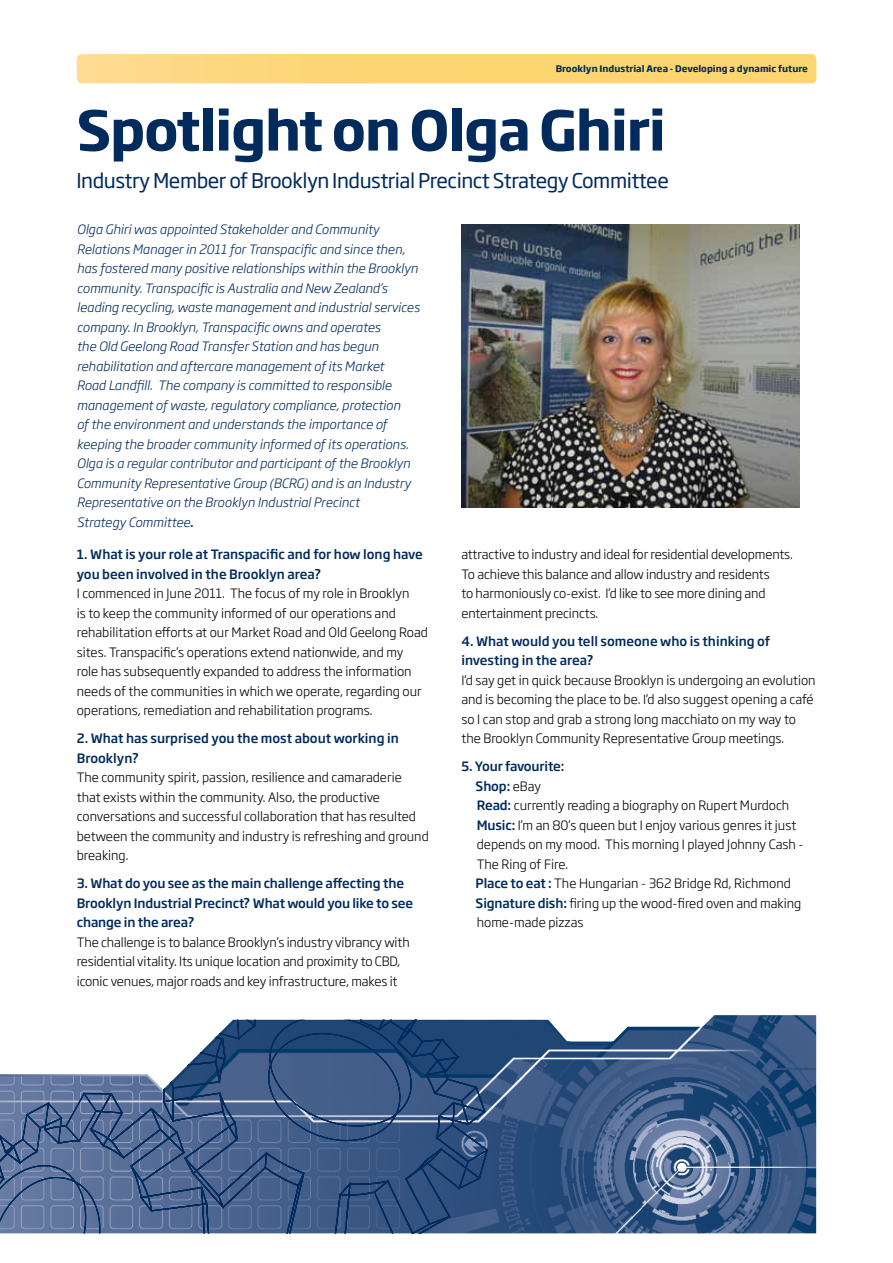
<style>
.page{position:relative;width:893px;height:1263px;background:#fff}
.page>*{position:absolute;margin:0;border:0;box-sizing:border-box;transform-origin:0 0}
.t1{font:700 54px "Soho Gothic Pro";letter-spacing:-.025em;color:#002b5c}
.t2{font:20.1px "Soho Gothic Pro";letter-spacing:-.025em;color:#002b5c}
.t3{font:300 12.75px/19.5px "Soho Gothic Pro";color:#000}
.t4{font:italic 300 12.75px/19.5px "Soho Gothic Pro";color:#002b5c}
.t5{font:500 12.75px/19.5px "Soho Gothic Pro";color:#002b5c}
.t6{font:700 9px "Soho Gothic Pro";color:#002b5c}
.s1{font-weight:500;font-style:normal}
.s2{font-weight:500;color:#002b5c}
</style>
<div class="page">
<div style="left:77px;top:54px;width:739px;height:29px;background:linear-gradient(to right,#fed886,#fdd469);border-radius:5px"></div>
<img style="left:461px;top:224px;width:338px;height:283px">
<img style="left:488px;top:1015px;width:328px;height:218px">
<svg style="left:304px;top:1019px;width:15px;height:214px;background:#405d88"></svg>
<svg style="left:319px;top:1019px;width:169px;height:214px;background:#33537f"></svg>
<svg style="left:0;top:1019px;width:304px;height:214px"></svg>
<p class="t6" style="left:556px;top:62px;width:254px">Brooklyn Industrial Area - Developing a dynamic future</p>
<h1 class="t1" style="left:77px;top:88px;width:591px">Spotlight on Olga Ghiri</h1>
<h2 class="t2" style="left:77px;top:165px;width:594px">Industry Member of Brooklyn Industrial Precinct Strategy Committee</h2>
<p class="t4" style="left:77px;top:219px;width:344px">Olga Ghiri was appointed Stakeholder and Community Relations Manager in 2011 for Transpacific and since then, has fostered many positive relationships within the Brooklyn community. Transpacific is Australia and New Zealand’s leading recycling, waste management and industrial services company. In Brooklyn, Transpacific owns and operates<br>the Old Geelong Road Transfer Station and has begun rehabilitation and aftercare management of its Market<br>Road Landfill. The company is committed to responsible management of waste, regulatory compliance, protection<br>of the environment and understands the importance of keeping the broader community informed of its operations.<br>Olga is a regular contributor and participant of the Brooklyn Community Representative Group (BCRG) and is an Industry Representative on the Brooklyn Industrial Precinct<br>Strategy Committee<span class="s1">.</span></p>
<p class="t5" style="left:77px;top:544px;width:348px">1. What is your role at Transpacific and for how long have you been involved in the Brooklyn area?</p>
<p class="t3" style="left:77px;top:583px;width:353px">I commenced in June 2011. The focus of my role in Brooklyn<br>is to keep the community informed of our operations and rehabilitation efforts at our Market Road and Old Geelong Road sites. Transpacific’s operations extend nationwide, and my role has subsequently expanded to address the information needs of the communities in which we operate, regarding our operations, remediation and rehabilitation programs.</p>
<p class="t5" style="left:77px;top:728px;width:324px">2. What has surprised you the most about working in<br>Brooklyn?</p>
<p class="t3" style="left:77px;top:767px;width:353px">The community spirit, passion, resilience and camaraderie that exists within the community. Also, the productive conversations and successful collaboration that has resulted between the community and industry is refreshing and ground breaking.</p>
<p class="t5" style="left:77px;top:873px;width:338px">3. What do you see as the main challenge affecting the<br>Brooklyn Industrial Precinct? What would you like to see change in the area?</p>
<p class="t3" style="left:77px;top:931px;width:334px">The challenge is to balance Brooklyn’s industry vibrancy with residential vitality. Its unique location and proximity to CBD, iconic venues, major roads and key infrastructure, makes it</p>
<p class="t3" style="left:461px;top:544px;width:333px">attractive to industry and ideal for residential developments.<br>To achieve this balance and allow industry and residents<br>to harmoniously co-exist. I’d like to see more dining and entertainment precincts.</p>
<p class="t5" style="left:461px;top:631px;width:310px">4. What would you tell someone who is thinking of investing in the area?</p>
<p class="t3" style="left:461px;top:670px;width:356px">I’d say get in quick because Brooklyn is undergoing an evolution and is becoming the place to be. I’d also suggest opening a café so I can stop and grab a strong long macchiato on my way to the Brooklyn Community Representative Group meetings.</p>
<p class="t3" style="left:476px;top:756px;width:329px;text-indent:-14px"><span class="s2">5. Your favourite:<br>Shop:</span> eBay<br><span class="s2">Read:</span> currently reading a biography on Rupert Murdoch <span class="s2">Music:</span> I’m an 80’s queen but I enjoy various genres it just depends on my mood. This morning I played Johnny Cash - The Ring of Fire.<br><span class="s2">Place to eat :</span> The Hungarian - 362 Bridge Rd, Richmond <span class="s2">Signature dish:</span> firing up the wood-fired oven and making home-made pizzas</p>
</div>
